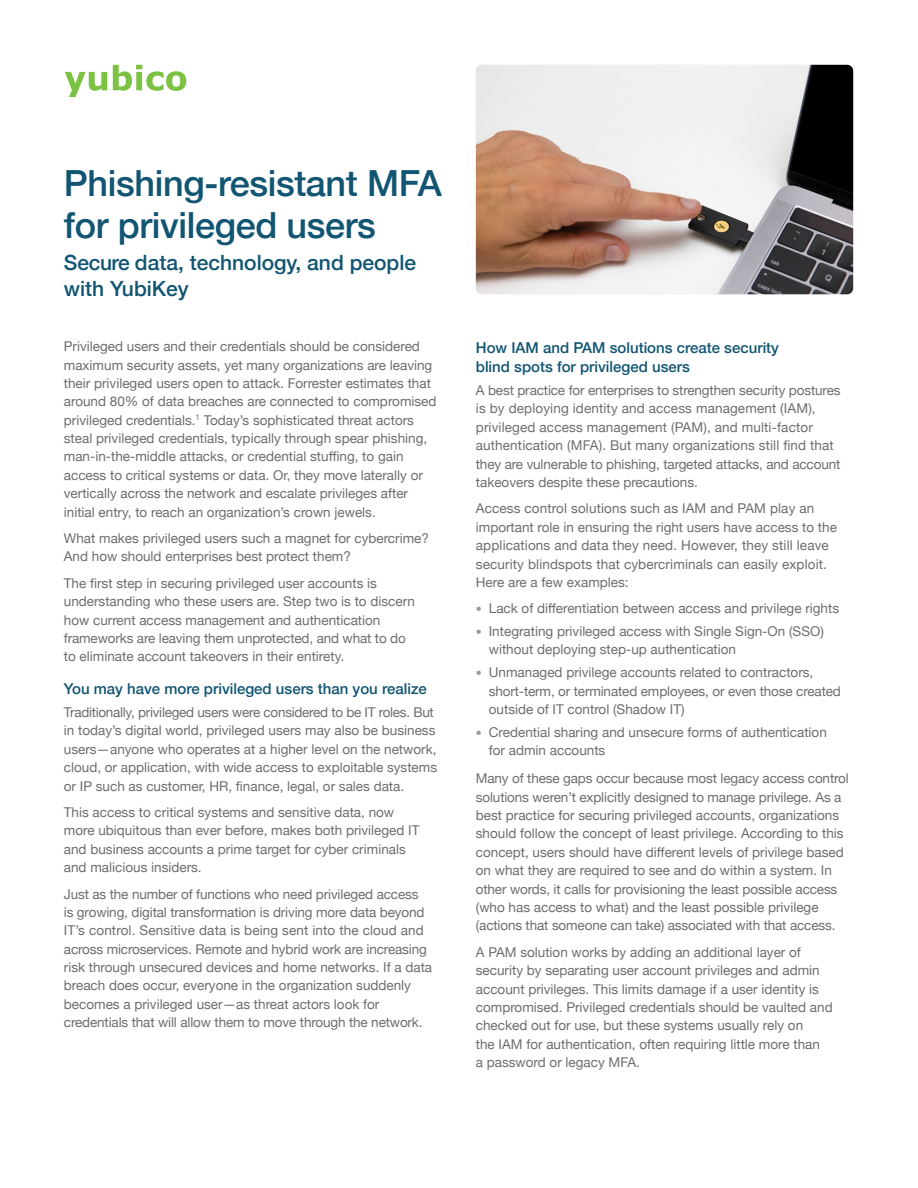
<style>
.page{position:relative;width:918px;height:1188px;background:#fff}
.page>*{position:absolute;margin:0;border:0;box-sizing:border-box;transform-origin:0 0}
.y-page_head_H2{font:500 36px "Helvetica Neue";letter-spacing:-.01em;color:#115572}
.y-_page_subhead{font:500 21px/25.5px "Helvetica Neue";color:#115572}
.y-sub{font:500 15px/19.5px "Helvetica Neue";color:#115572}
.y-body{font:13.5px/18.3px "Helvetica Neue";color:#6c6d70}
.s1{font-weight:100;font-size:12px;color:#95979a}
</style>
<div class="page">
<img style="left:476px;top:65px;width:377px;height:229px">
<svg style="left:65px;top:72px;width:42px;height:25px"></svg>
<svg style="left:113px;top:65px;width:73px;height:26px"></svg>
<p class="y-page_head_H2" style="left:64px;top:154px;width:379px">Phishing-resistant MFA</p>
<p class="y-page_head_H2" style="left:64px;top:197px;width:314px">for privileged users</p>
<p class="y-_page_subhead" style="left:64px;top:248px;width:354px">Secure data, technology, and people with YubiKey</p>
<p class="y-body" style="left:64px;top:338px;width:374px">Privileged users and their credentials should be considered maximum security assets, yet many organizations are leaving their privileged users open to attack. Forrester estimates that around 80% of data breaches are connected to compromised privileged credentials.<sup>1</sup> Today’s sophisticated threat actors steal privileged credentials, typically through spear phishing, man-in-the-middle attacks, or credential stuffing, to gain access to critical systems or data. Or, they move laterally or vertically across the network and escalate privileges after initial entry, to reach an organization’s crown jewels.</p>
<p class="y-body" style="left:64px;top:530px;width:367px">What makes privileged users such a magnet for cybercrime?<br>And how should enterprises best protect them?</p>
<p class="y-body" style="left:64px;top:575px;width:353px">The first step in securing privileged user accounts is understanding who these users are. Step two is to discern how current access management and authentication frameworks are leaving them unprotected, and what to do to eliminate account takeovers in their entirety.</p>
<p class="y-sub" style="left:64px;top:678px;width:364px">You may have more privileged users than you realize</p>
<p class="y-body" style="left:64px;top:704px;width:375px">Traditionally, privileged users were considered to be IT roles. But in today’s digital world, privileged users may also be business users—anyone who operates at a higher level on the network, cloud, or application, with wide access to exploitable systems or IP such as customer, HR, finance, legal, or sales data.</p>
<p class="y-body" style="left:64px;top:804px;width:357px">This access to critical systems and sensitive data, now more ubiquitous than ever before, makes both privileged IT and business accounts a prime target for cyber criminals and malicious insiders.</p>
<p class="y-body" style="left:64px;top:885px;width:370px">Just as the number of functions who need privileged access<br>is growing, digital transformation is driving more data beyond IT’s control. Sensitive data is being sent into the cloud and across microservices. Remote and hybrid work are increasing risk through unsecured devices and home networks. If a data breach does occur, everyone in the organization suddenly becomes a privileged user—as threat actors look for credentials that will allow them to move through the network.</p>
<p class="y-sub" style="left:476px;top:337px;width:305px">How IAM and PAM solutions create security blind spots for privileged users</p>
<p class="y-body" style="left:476px;top:382px;width:366px">A best practice for enterprises to strengthen security postures is by deploying identity and access management (IAM), privileged access management (PAM), and multi-factor authentication (MFA). But many organizations still find that they are vulnerable to phishing, targeted attacks, and account takeovers despite these precautions.</p>
<p class="y-body" style="left:476px;top:500px;width:363px">Access control solutions such as IAM and PAM play an important role in ensuring the right users have access to the applications and data they need. However, they still leave security blindspots that cybercriminals can easily exploit.<br>Here are a few examples:</p>
<p class="y-body" style="left:476px;top:600px;width:365px"><span class="s1">•</span> Lack of differentiation between access and privilege rights</p>
<p class="y-body" style="left:489px;top:623px;width:337px;text-indent:-13px"><span class="s1">•</span> Integrating privileged access with Single Sign-On (SSO) without deploying step-up authentication</p>
<p class="y-body" style="left:489px;top:664px;width:354px;text-indent:-13px"><span class="s1">•</span> Unmanaged privilege accounts related to contractors, short-term, or terminated employees, or even those created outside of IT control (Shadow IT)</p>
<p class="y-body" style="left:489px;top:723px;width:340px;text-indent:-13px"><span class="s1">•</span> Credential sharing and unsecure forms of authentication for admin accounts</p>
<p class="y-body" style="left:476px;top:770px;width:374px">Many of these gaps occur because most legacy access control solutions weren’t explicitly designed to manage privilege. As a best practice for securing privileged accounts, organizations should follow the concept of least privilege. According to this concept, users should have different levels of privilege based on what they are required to see and do within a system. In other words, it calls for provisioning the least possible access (who has access to what) and the least possible privilege (actions that someone can take) associated with that access.</p>
<p class="y-body" style="left:476px;top:944px;width:358px">A PAM solution works by adding an additional layer of security by separating user account privileges and admin account privileges. This limits damage if a user identity is compromised. Privileged credentials should be vaulted and checked out for use, but these systems usually rely on<br>the IAM for authentication, often requiring little more than<br>a password or legacy MFA.</p>
</div>
